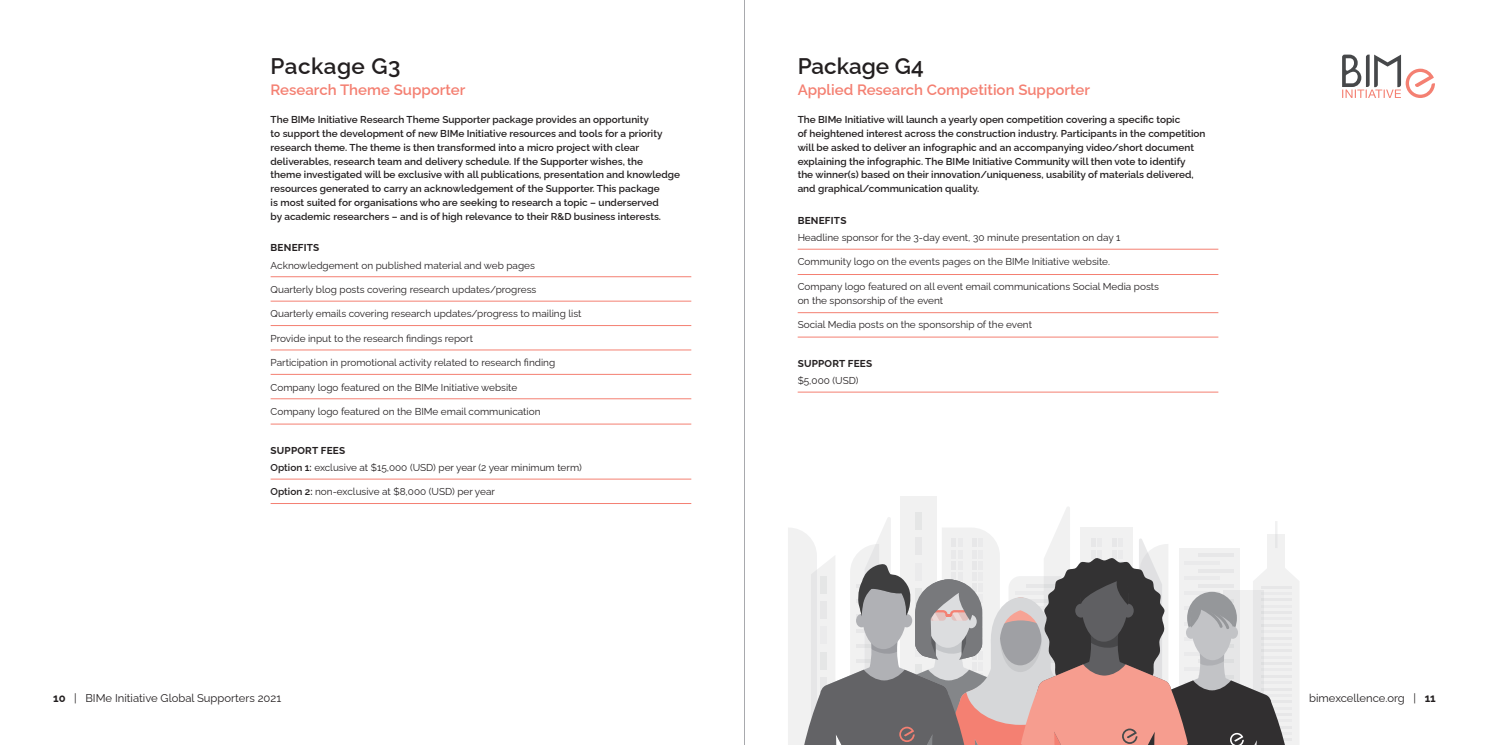
<style>
.page{position:relative;width:1489px;height:745px;background:#fff}
.page>*{position:absolute;margin:0;border:0;box-sizing:border-box;transform-origin:0 0}
.t1{font:600 22.5px "Raleway";letter-spacing:.005em;color:#231f20}
.t2{font:600 15px "Raleway";color:#f48072}
.t3{font:11.25px "Raleway";color:#231f20}
.t4{font:600 10px/13.8px "Raleway";color:#231f20}
.t5{font:10px/13.8px "Raleway";color:#231f20}
.t6{font:700 10px "Raleway";letter-spacing:.02em;color:#231f20}
.s1{font-weight:600}
.s2{font-weight:700}
</style>
<div class="page">
<div style="left:899px;top:496px;width:37px;height:248px;background:#f1f1f1"></div>
<hr style="left:1261px;top:744px;width:30px;height:1px;background:#b2b3b7">
<svg style="left:788px;top:506px;width:511px;height:238px"></svg>
<svg style="left:1342px;top:55px;width:92px;height:43px"></svg>
<hr style="left:270px;top:276px;width:421px;height:1px;background:#f48072">
<hr style="left:270px;top:301px;width:421px;height:1px;background:#f48072">
<hr style="left:270px;top:325px;width:421px;height:1px;background:#f48072">
<hr style="left:270px;top:349px;width:421px;height:1px;background:#f48072">
<hr style="left:270px;top:374px;width:421px;height:1px;background:#f48072">
<hr style="left:270px;top:398px;width:421px;height:1px;background:#f48072">
<hr style="left:270px;top:423px;width:421px;height:1px;background:#f48072">
<hr style="left:270px;top:478px;width:421px;height:1px;background:#f48072">
<hr style="left:270px;top:503px;width:421px;height:1px;background:#f48072">
<hr style="left:797px;top:249px;width:421px;height:1px;background:#f48072">
<hr style="left:797px;top:274px;width:421px;height:1px;background:#f48072">
<hr style="left:797px;top:312px;width:421px;height:1px;background:#f48072">
<hr style="left:797px;top:336px;width:421px;height:1px;background:#f48072">
<hr style="left:797px;top:391px;width:421px;height:1px;background:#f48072">
<hr style="left:744px;top:0;width:1px;height:744px;background:#a8a9ad">
<p class="t1" style="left:270px;top:48px;width:131px">Package G3</p>
<p class="t2" style="left:270px;top:78px;width:196px">Research Theme Supporter</p>
<p class="t4" style="left:270px;top:112px;width:411px">The BIMe Initiative Research Theme Supporter package provides an opportunity<br>to support the development of new BIMe Initiative resources and tools for a priority research theme. The theme is then transformed into a micro project with clear deliverables, research team and delivery schedule. If the Supporter wishes, the<br>theme investigated will be exclusive with all publications, presentation and knowledge resources generated to carry an acknowledgement of the Supporter. This package<br>is most suited for organisations who are seeking to research a topic – underserved<br>by academic researchers – and is of high relevance to their R&amp;D business interests.</p>
<p class="t6" style="left:270px;top:239px;width:50px">BENEFITS</p>
<p class="t5" style="left:270px;top:257px;width:266px">Acknowledgement on published material and web pages</p>
<p class="t5" style="left:270px;top:281px;width:267px">Quarterly blog posts covering research updates/progress</p>
<p class="t5" style="left:270px;top:306px;width:312px">Quarterly emails covering research updates/progress to mailing list</p>
<p class="t5" style="left:270px;top:330px;width:204px">Provide input to the research findings report</p>
<p class="t5" style="left:270px;top:354px;width:286px">Participation in promotional activity related to research finding</p>
<p class="t5" style="left:270px;top:379px;width:248px">Company logo featured on the BIMe Initiative website</p>
<p class="t5" style="left:270px;top:403px;width:271px">Company logo featured on the BIMe email communication</p>
<p class="t6" style="left:270px;top:442px;width:76px">SUPPORT FEES</p>
<p class="t5" style="left:270px;top:459px;width:313px"><span class="s1">Option 1:</span> exclusive at $15,000 (USD) per year (2 year minimum term)</p>
<p class="t5" style="left:270px;top:483px;width:226px"><span class="s1">Option 2:</span> non-exclusive at $8,000 (USD) per year</p>
<p class="t3" style="left:53px;top:689px;width:229px"><span class="s2">10</span> | BIMe Initiative Global Supporters 2021</p>
<p class="t1" style="left:797px;top:48px;width:128px">Package G4</p>
<p class="t2" style="left:797px;top:78px;width:294px">Applied Research Competition Supporter</p>
<p class="t4" style="left:797px;top:112px;width:409px">The BIMe Initiative will launch a yearly open competition covering a specific topic<br>of heightened interest across the construction industry. Participants in the competition will be asked to deliver an infographic and an accompanying video/short document explaining the infographic. The BIMe Initiative Community will then vote to identify<br>the winner(s) based on their innovation/uniqueness, usability of materials delivered, and graphical/communication quality.</p>
<p class="t6" style="left:797px;top:212px;width:50px">BENEFITS</p>
<p class="t5" style="left:797px;top:229px;width:324px">Headline sponsor for the 3-day event, 30 minute presentation on day 1</p>
<p class="t5" style="left:797px;top:254px;width:314px">Community logo on the events pages on the BIMe Initiative website.</p>
<p class="t5" style="left:797px;top:278px;width:363px">Company logo featured on all event email communications Social Media posts on the sponsorship of the event</p>
<p class="t5" style="left:797px;top:316px;width:236px">Social Media posts on the sponsorship of the event</p>
<p class="t6" style="left:797px;top:355px;width:76px">SUPPORT FEES</p>
<p class="t5" style="left:797px;top:372px;width:62px">$5,000 (USD)</p>
<p class="t3" style="left:1309px;top:689px;width:128px">bimexcellence.org | <span class="s2">11</span></p>
</div>
